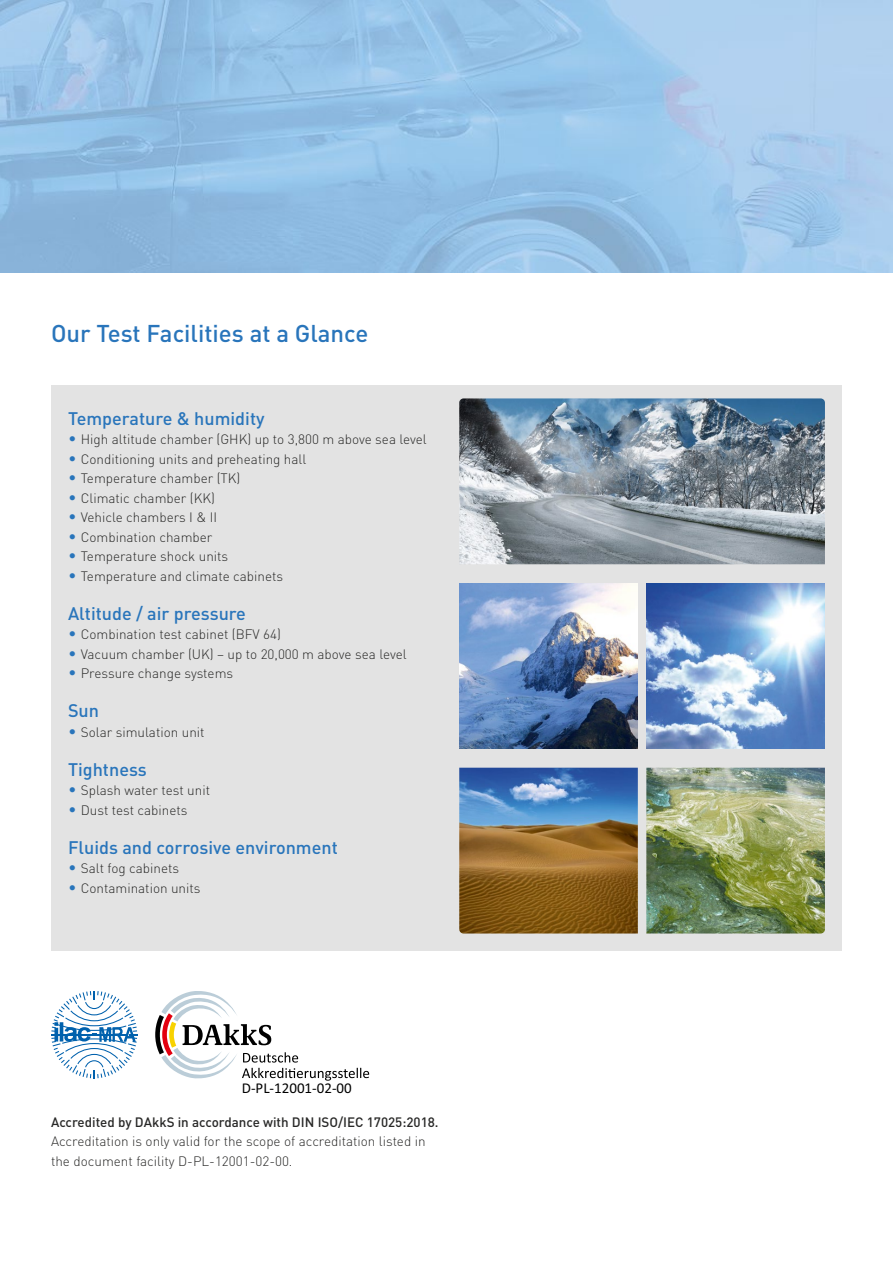
<style>
.page{position:relative;width:893px;height:1263px;background:#fff}
.page>*{position:absolute;margin:0;border:0;box-sizing:border-box;transform-origin:0 0}
.t1{font:500 24px "DINOT";color:#2975bb}
.t2{font:500 18px "DINOT";color:#2975bb}
.t3{font:15px "Calibri";color:#000}
.t4{font:300 13.5px/19.5px "DINOT";color:#282827}
.t5{font:500 13.5px "DINOT";color:#282827}
.s1{font-size:15.75px;color:#2975bb}
</style>
<div class="page">
<img style="left:0;top:0;width:893px;height:272px">
<div style="left:51px;top:386px;width:791px;height:565px;background:#e3e3e3"></div>
<img style="left:459px;top:398px;width:366px;height:166px">
<img style="left:459px;top:583px;width:179px;height:166px">
<img style="left:646px;top:583px;width:179px;height:166px">
<img style="left:459px;top:768px;width:179px;height:165px">
<img style="left:646px;top:768px;width:179px;height:165px">
<svg style="left:155px;top:991px;width:214px;height:90px"></svg>
<svg style="left:51px;top:991px;width:86px;height:87px"></svg>
<h1 class="t1" style="left:51px;top:317px;width:319px">Our Test Facilities at a Glance</h1>
<h2 class="t2" style="left:68px;top:407px;width:198px">Temperature &amp; humidity</h2>
<p class="t4" style="left:68px;top:429px;width:360px"><span class="s1">•</span> High altitude chamber (GHK) up to 3,800 m above sea level</p>
<p class="t4" style="left:68px;top:449px;width:240px"><span class="s1">•</span> Conditioning units and preheating hall</p>
<p class="t4" style="left:68px;top:468px;width:174px"><span class="s1">•</span> Temperature chamber (TK)</p>
<p class="t4" style="left:68px;top:488px;width:148px"><span class="s1">•</span> Climatic chamber (KK)</p>
<p class="t4" style="left:68px;top:507px;width:151px"><span class="s1">•</span> Vehicle chambers I &amp; II</p>
<p class="t4" style="left:68px;top:527px;width:146px"><span class="s1">•</span> Combination chamber</p>
<p class="t4" style="left:68px;top:546px;width:162px"><span class="s1">•</span> Temperature shock units</p>
<p class="t4" style="left:68px;top:566px;width:217px"><span class="s1">•</span> Temperature and climate cabinets</p>
<h2 class="t2" style="left:68px;top:602px;width:179px">Altitude / air pressure</h2>
<p class="t4" style="left:68px;top:624px;width:214px"><span class="s1">•</span> Combination test cabinet (BFV 64)</p>
<p class="t4" style="left:68px;top:644px;width:340px"><span class="s1">•</span> Vacuum chamber (UK) – up to 20,000 m above sea level</p>
<p class="t4" style="left:68px;top:663px;width:167px"><span class="s1">•</span> Pressure change systems</p>
<h2 class="t2" style="left:68px;top:699px;width:33px">Sun</h2>
<p class="t4" style="left:68px;top:722px;width:138px"><span class="s1">•</span> Solar simulation unit</p>
<h2 class="t2" style="left:68px;top:758px;width:80px">Tightness</h2>
<p class="t4" style="left:68px;top:780px;width:144px"><span class="s1">•</span> Splash water test unit</p>
<p class="t4" style="left:68px;top:800px;width:121px"><span class="s1">•</span> Dust test cabinets</p>
<h2 class="t2" style="left:68px;top:836px;width:271px">Fluids and corrosive environment</h2>
<p class="t4" style="left:68px;top:858px;width:113px"><span class="s1">•</span> Salt fog cabinets</p>
<p class="t4" style="left:68px;top:878px;width:134px"><span class="s1">•</span> Contamination units</p>
<p class="t3" style="left:242px;top:1079px;width:112px">D-PL-12001-02-00</p>
<p class="t5" style="left:51px;top:1113px;width:389px">Accredited by DAkkS in accordance with DIN ISO/IEC 17025:2018.</p>
<p class="t4" style="left:51px;top:1131px;width:376px">Accreditation is only valid for the scope of accreditation listed in the document facility D-PL-12001-02-00.</p>
</div>
